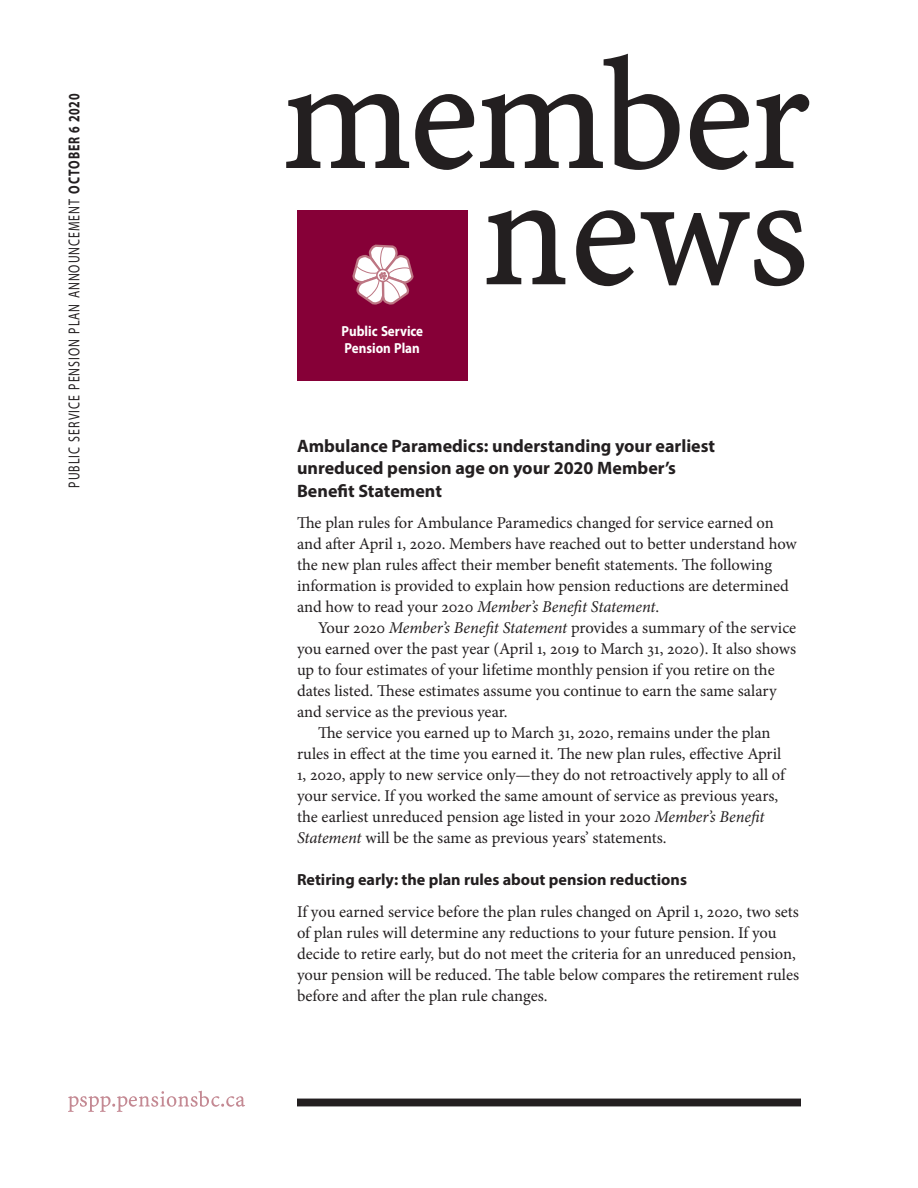
<style>
.page{position:relative;width:918px;height:1188px;background:#fff}
.page>*{position:absolute;margin:0;border:0;box-sizing:border-box;transform-origin:0 0}
._1_head{font:700 18px/22.5px "Myriad Pro";color:#231f20}
.Body___indent{font:16.5px/21px "Minion Pro";color:#231f20}
.Body___1st_P{font:16.5px/21px "Minion Pro";color:#231f20}
._2_head{font:700 16.2px "Myriad Pro";color:#231f20}
.Announce_-_vertical{font:15.9px "Myriad Pro";letter-spacing:.08em;color:#231f20;scale:.75 1}
.t1{font:700 14.55px/17.4px "Myriad Pro";color:#fff;scale:.9 1}
.s1{font-weight:700}
.s2{font-style:italic}
</style>
<div class="page">
<div style="left:297px;top:211px;width:171px;height:170px;background:#860037"></div>
<svg style="left:352px;top:244px;width:62px;height:61px"></svg>
<svg style="left:68px;top:1091px;width:177px;height:21px"></svg>
<svg style="left:286px;top:54px;width:523px;height:116px"></svg>
<svg style="left:487px;top:210px;width:317px;height:76px"></svg>
<div style="left:297px;top:1099px;width:504px;height:7px;background:#231f20"></div>
<p class="Announce_-_vertical" style="left:64px;top:488px;width:527px;rotate:-90deg">PUBLIC SERVICE PENSION PLAN ANNOUNCEMENT <span class="s1">OCTOBER 6 2020</span></p>
<p class="t1" style="left:342px;top:322px;width:92px">Public Service<br>Pension Plan</p>
<p class="_1_head" style="left:297px;top:434px;width:420px">Ambulance Paramedics: understanding your earliest unreduced pension age on your 2020 Member’s<br>Benefit Statement</p>
<p class="Body___1st_P" style="left:297px;top:512px;width:501px">The plan rules for Ambulance Paramedics changed for service earned on and after April 1, 2020. Members have reached out to better understand how the new plan rules affect their member benefit statements. The following information is provided to explain how pension reductions are determined and how to read your 2020 <span class="s2">Member’s Benefit Statement</span>.</p>
<p class="Body___indent" style="left:297px;top:617px;width:501px;text-indent:21px">Your 2020 <span class="s2">Member’s Benefit Statement</span> provides a summary of the service you earned over the past year (April 1, 2019 to March 31, 2020). It also shows up to four estimates of your lifetime monthly pension if you retire on the dates listed. These estimates assume you continue to earn the same salary and service as the previous year.</p>
<p class="Body___indent" style="left:297px;top:722px;width:490px;text-indent:21px">The service you earned up to March 31, 2020, remains under the plan rules in effect at the time you earned it. The new plan rules, effective April 1, 2020, apply to new service only—they do not retroactively apply to all of your service. If you worked the same amount of service as previous years, the earliest unreduced pension age listed in your 2020 <span class="s2">Member’s Benefit Statement</span> will be the same as previous years’ statements.</p>
<p class="_2_head" style="left:297px;top:869px;width:392px">Retiring early: the plan rules about pension reductions</p>
<p class="Body___1st_P" style="left:297px;top:901px;width:504px">If you earned service before the plan rules changed on April 1, 2020, two sets of plan rules will determine any reductions to your future pension. If you decide to retire early, but do not meet the criteria for an unreduced pension, your pension will be reduced. The table below compares the retirement rules before and after the plan rule changes.</p>
</div>
